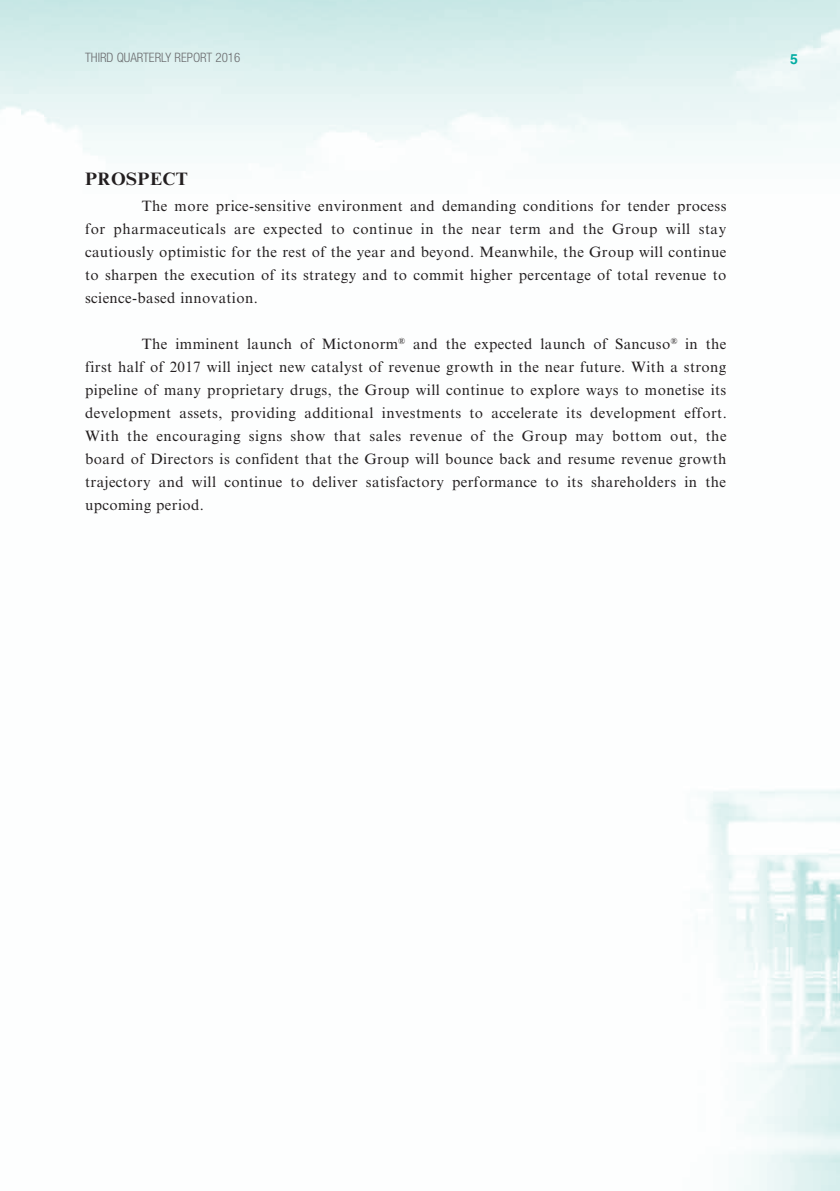
<style>
.page{position:relative;width:840px;height:1191px;background:#fff}
.page>*{position:absolute;margin:0;border:0;box-sizing:border-box;transform-origin:0 0}
.t1{font:700 18px "Times New Roman MT Std";letter-spacing:.025em;color:#231f20}
.t2{font:15px/23px "Times New Roman MT Std";letter-spacing:.025em;color:#231f20;text-align:justify}
.t3{font:700 14px "Helvetica LT Std";color:#00aca2}
.t4{font:300 condensed 13px "Helvetica Neue LT Std";color:#6c6d70}
</style>
<div class="page">
<img style="left:0;top:0;width:839px;height:1191px">
<p class="t4" style="left:85px;top:50px;width:157px">THIRD QUARTERLY REPORT 2016</p>
<p class="t3" style="left:789px;top:51px;width:9px">5</p>
<p class="t1" style="left:85px;top:168px;width:104px">PROSPECT</p>
<p class="t2" style="left:85px;top:195px;width:642px;text-indent:57px">The more price-sensitive environment and demanding conditions for tender process for pharmaceuticals are expected to continue in the near term and the Group will stay cautiously optimistic for the rest of the year and beyond. Meanwhile, the Group will continue to sharpen the execution of its strategy and to commit higher percentage of total revenue to science-based innovation.</p>
<p class="t2" style="left:85px;top:333px;width:642px;text-indent:57px">The imminent launch of Mictonorm<sup>®</sup> and the expected launch of Sancuso<sup>®</sup> in the first half of 2017 will inject new catalyst of revenue growth in the near future. With a strong pipeline of many proprietary drugs, the Group will continue to explore ways to monetise its development assets, providing additional investments to accelerate its development effort.<br>With the encouraging signs show that sales revenue of the Group may bottom out, the board of Directors is confident that the Group will bounce back and resume revenue growth trajectory and will continue to deliver satisfactory performance to its shareholders in the upcoming period.</p>
</div>
